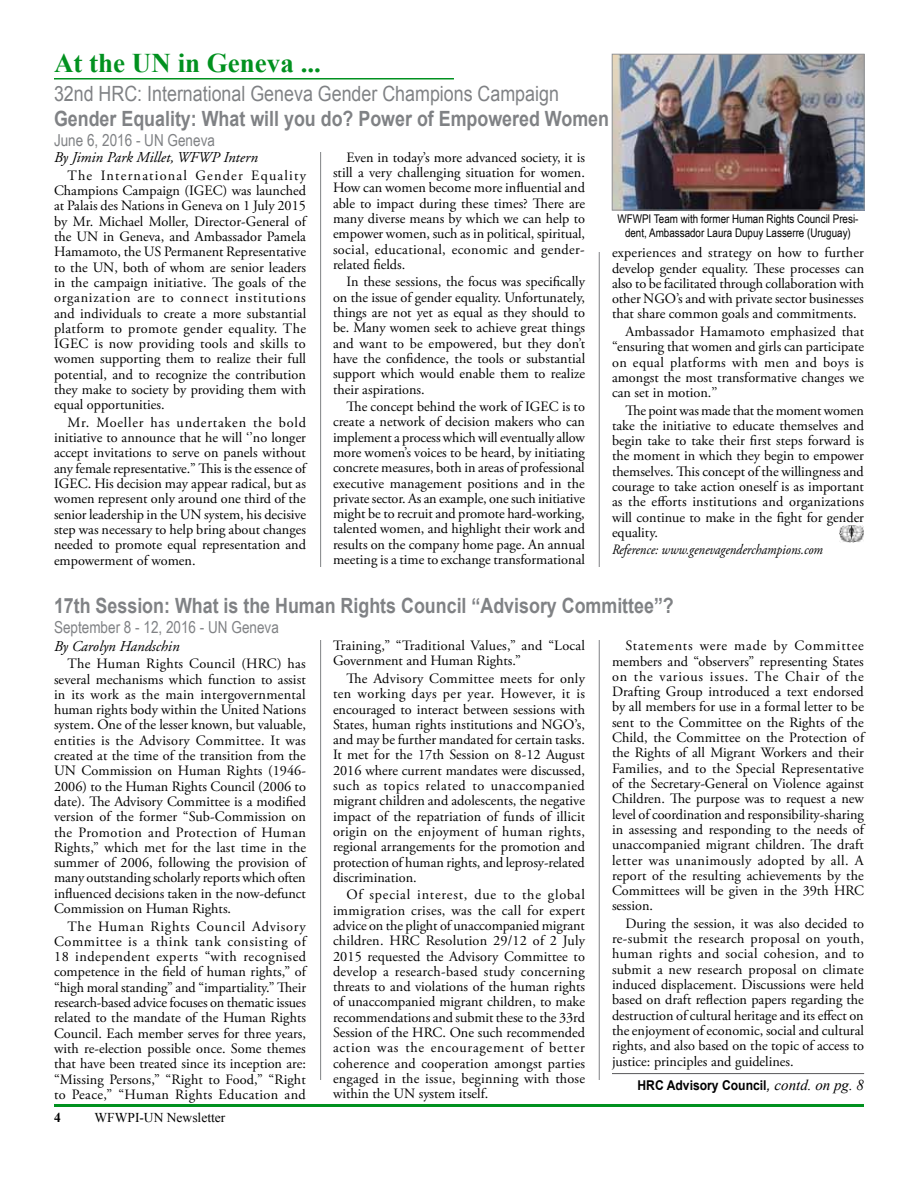
<style>
.page{position:relative;width:918px;height:1188px;background:#fff}
.page>*{position:absolute;margin:0;border:0;box-sizing:border-box;transform-origin:0 0}
.t1{font:700 27px "Times New Roman";color:#01911f}
.t2{font:700 21px "Arial";color:#808285;scale:.85 1}
.t3{font:21px "Arial";color:#808285;scale:.85 1}
.t4{font:16.5px "Arial Narrow";color:#808285}
.t5{font:italic 15px "Adobe Garamond";color:#000}
.t6{font:14.25px/15.3px "Adobe Garamond Pro";color:#000;text-align:justify}
.t7{font:italic 14.25px "Adobe Garamond Pro";color:#000;scale:.9 1}
.t8{font:700 13.5px "Arial";color:#000;scale:.9 1}
.t9{font:13.5px "Times New Roman";color:#000}
.t10{font:700 13.5px "Times New Roman";color:#000}
.t11{font:12px/13.5px "Arial Narrow";color:#000;text-align:center}
.s1{font-weight:400;font-style:italic;font-size:15px}
.s2{font-family:"Times New Roman";font-weight:400;font-style:italic;font-size:15px}
</style>
<div class="page">
<hr style="left:320px;top:54px;width:1px;height:1026px;background:#808285">
<hr style="left:599px;top:54px;width:1px;height:1026px;background:#808285">
<hr style="left:54px;top:1104px;width:810px;height:3px;background:#01911f">
<div style="left:590px;top:567px;width:17px;height:73px;background:#fff"></div>
<div style="left:311px;top:567px;width:16px;height:73px;background:#fff"></div>
<div style="left:311px;top:51px;width:16px;height:100px;background:#fff"></div>
<div style="left:590px;top:49px;width:17px;height:203px;background:#fff"></div>
<hr style="left:54px;top:78px;width:400px;height:2px;background:#01911f">
<img style="left:839px;top:526px;width:25px;height:16px">
<img style="left:614px;top:56px;width:248px;height:152px">
<div style="left:612px;top:54px;width:252px;height:156px;border:1px solid #939598"></div>
<hr style="left:612px;top:1073px;width:252px;height:1px;background:#58595b">
<h1 class="t1" style="left:54px;top:45px;width:268px">At the UN in Geneva ...</h1>
<h2 class="t3" style="left:54px;top:80px;width:596px">32nd HRC: International Geneva Gender Champions Campaign</h2>
<h2 class="t2" style="left:54px;top:105px;width:655px">Gender Equality: What will you do? Power of Empowered Women</h2>
<p class="t4" style="left:54px;top:128px;width:162px">June 6, 2016 - UN Geneva</p>
<p class="t5" style="left:54px;top:150px;width:205px">By Jimin Park Millet, WFWP Intern</p>
<p class="t6" style="left:54px;top:168px;width:254px;text-indent:13px">The International Gender Equality Champions Campaign (IGEC) was launched at Palais des Nations in Geneva on 1 July 2015 by Mr. Michael Moller, Director-General of the UN in Geneva, and Ambassador Pamela Hamamoto, the US Permanent Representative to the UN, both of whom are senior leaders in the campaign initiative. The goals of the organization are to connect institutions and individuals to create a more substantial platform to promote gender equality. The IGEC is now providing tools and skills to women supporting them to realize their full potential, and to recognize the contribution they make to society by providing them with equal opportunities.</p>
<p class="t6" style="left:54px;top:415px;width:254px;text-indent:13px">Mr. Moeller has undertaken the bold initiative to announce that he will ‘’no longer accept invitations to serve on panels without any female representative.’’ This is the essence of IGEC. His decision may appear radical, but as women represent only around one third of the senior leadership in the UN system, his decisive step was necessary to help bring about changes needed to promote equal representation and empowerment of women.</p>
<p class="t6" style="left:333px;top:150px;width:254px;text-indent:13px">Even in today’s more advanced society, it is still a very challenging situation for women.<br>How can women become more influential and able to impact during these times? There are many diverse means by which we can help to empower women, such as in political, spiritual, social, educational, economic and gender&shy;related fields.</p>
<p class="t6" style="left:333px;top:275px;width:254px;text-indent:13px">In these sessions, the focus was specifically on the issue of gender equality. Unfortunately, things are not yet as equal as they should to be. Many women seek to achieve great things and want to be empowered, but they don’t have the confidence, the tools or substantial support which would enable them to realize their aspirations.</p>
<p class="t6" style="left:333px;top:399px;width:254px;text-indent:13px">The concept behind the work of IGEC is to create a network of decision makers who can implement a process which will eventually allow more women’s voices to be heard, by initiating concrete measures, both in areas of professional executive management positions and in the private sector. As an example, one such initiative might be to recruit and promote hard-working, talented women, and highlight their work and results on the company home page. An annual meeting is a time to exchange transformational</p>
<p class="t11" style="left:618px;top:212px;width:242px">WFWPI Team with former Human Rights Council Presi&shy;dent, Ambassador Laura Dupuy Lasserre (Uruguay)</p>
<p class="t6" style="left:612px;top:246px;width:254px">experiences and strategy on how to further develop gender equality. These processes can also to be facilitated through collaboration with other NGO’s and with private sector businesses that share common goals and commitments.</p>
<p class="t6" style="left:612px;top:324px;width:254px;text-indent:13px">Ambassador Hamamoto emphasized that “ensuring that women and girls can participate on equal platforms with men and boys is amongst the most transformative changes we can set in motion.’’</p>
<p class="t6" style="left:612px;top:403px;width:254px;text-indent:13px">The point was made that the moment women take the initiative to educate themselves and begin take to take their first steps forward is the moment in which they begin to empower themselves. This concept of the willingness and courage to take action oneself is as important as the efforts institutions and organizations will continue to make in the fight for gender equality.</p>
<p class="t7" style="left:612px;top:541px;width:236px">Reference: www.genevagenderchampions.com</p>
<h2 class="t2" style="left:54px;top:592px;width:731px">17th Session: What is the Human Rights Council “Advisory Committee”?</h2>
<p class="t4" style="left:54px;top:615px;width:226px">September 8 - 12, 2016 - UN Geneva</p>
<p class="t5" style="left:54px;top:638px;width:127px">By Carolyn Handschin</p>
<p class="t6" style="left:54px;top:657px;width:254px;text-indent:13px">The Human Rights Council (HRC) has several mechanisms which function to assist in its work as the main intergovernmental human rights body within the United Nations system. One of the lesser known, but valuable, entities is the Advisory Committee. It was created at the time of the transition from the UN Commission on Human Rights (1946- 2006) to the Human Rights Council (2006 to date). The Advisory Committee is a modified version of the former “Sub-Commission on the Promotion and Protection of Human Rights,” which met for the last time in the summer of 2006, following the provision of many outstanding scholarly reports which often influenced decisions taken in the now-defunct Commission on Human Rights.</p>
<p class="t6" style="left:54px;top:919px;width:254px;text-indent:13px">The Human Rights Council Advisory Committee is a think tank consisting of 18 independent experts “with recognised competence in the field of human rights,” of “high moral standing” and “impartiality.” Their research-based advice focuses on thematic issues related to the mandate of the Human Rights Council. Each member serves for three years, with re-election possible once. Some themes that have been treated since its inception are: “Missing Persons,” “Right to Food,” “Right to Peace,” “Human Rights Education and</p>
<p class="t10" style="left:54px;top:1108px;width:8px">4</p>
<p class="t9" style="left:94px;top:1108px;width:132px">WFWPI-UN Newsletter</p>
<p class="t6" style="left:333px;top:638px;width:253px">Training,” “Traditional Values,” and “Local<br>Government and Human Rights.”</p>
<p class="t6" style="left:333px;top:671px;width:254px;text-indent:13px">The Advisory Committee meets for only ten working days per year. However, it is encouraged to interact between sessions with States, human rights institutions and NGO’s, and may be further mandated for certain tasks.<br>It met for the 17th Session on 8-12 August 2016 where current mandates were discussed, such as topics related to unaccompanied migrant children and adolescents, the negative impact of the repatriation of funds of illicit origin on the enjoyment of human rights, regional arrangements for the promotion and protection of human rights, and leprosy-related discrimination.</p>
<p class="t6" style="left:333px;top:888px;width:254px;text-indent:13px">Of special interest, due to the global immigration crises, was the call for expert advice on the plight of unaccompanied migrant children. HRC Resolution 29/12 of 2 July 2015 requested the Advisory Committee to develop a research-based study concerning threats to and violations of the human rights of unaccompanied migrant children, to make recommendations and submit these to the 33rd Session of the HRC. One such recommended action was the encouragement of better coherence and cooperation amongst parties engaged in the issue, beginning with those within the UN system itself.</p>
<p class="t6" style="left:612px;top:639px;width:254px;text-indent:13px">Statements were made by Committee members and “observers” representing States on the various issues. The Chair of the Drafting Group introduced a text endorsed by all members for use in a formal letter to be sent to the Committee on the Rights of the Child, the Committee on the Protection of the Rights of all Migrant Workers and their Families, and to the Special Representative of the Secretary-General on Violence against Children. The purpose was to request a new level of coordination and responsibility-sharing in assessing and responding to the needs of unaccompanied migrant children. The draft letter was unanimously adopted by all. A report of the resulting achievements by the Committees will be given in the 39th HRC session.</p>
<p class="t6" style="left:612px;top:916px;width:254px;text-indent:13px">During the session, it was also decided to re-submit the research proposal on youth, human rights and social cohesion, and to submit a new research proposal on climate induced displacement. Discussions were held based on draft reflection papers regarding the destruction of cultural heritage and its effect on the enjoyment of economic, social and cultural rights, and also based on the topic of access to justice: principles and guidelines.</p>
<p class="t8" style="left:637px;top:1076px;width:253px">HRC Advisory Council<span class="s1">,</span> <span class="s2">contd. on pg. 8</span></p>
</div>
